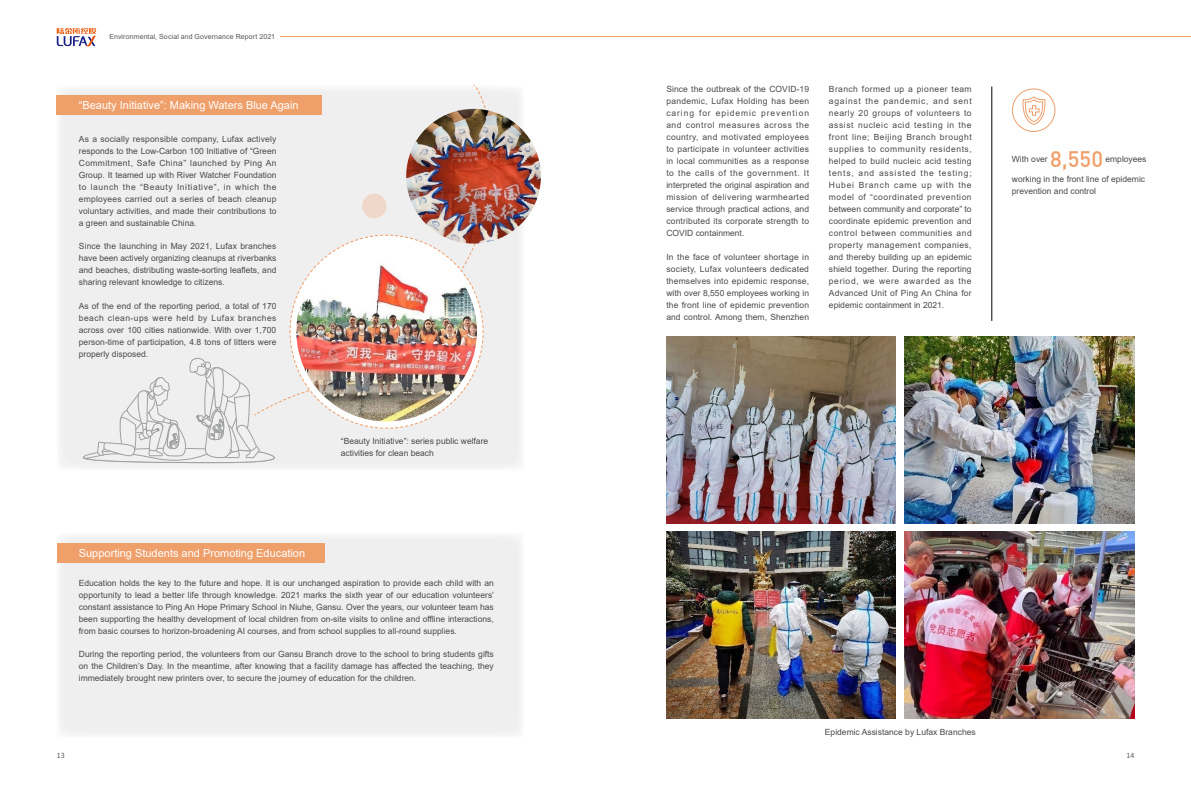
<style>
.page{position:relative;width:1191px;height:808px;background:#fff}
.page>*{position:absolute;margin:0;border:0;box-sizing:border-box;transform-origin:0 0}
.t1{font:500 22px "DIN";color:#ef9f6a}
.t2{font:11px "Arial";color:#fff}
.t3{font:8.5px/12px "Arial";color:#4c4948;text-align:justify}
.t4{font:7px "Arial";letter-spacing:.015em;color:#595757}
.t5{font:7px "Source Han Sans CN";color:#595757}
</style>
<div class="page">
<hr style="left:280px;top:36px;width:911px;height:1px;background:#f09e6b">
<svg style="left:57px;top:28px;width:39px;height:19px"></svg>
<svg style="left:57px;top:89px;width:467px;height:378px;fill:#efefef"></svg>
<div style="left:57px;top:536px;width:464px;height:198px;background:#efefef"></div>
<div style="left:57px;top:96px;width:265px;height:19px;background:#ef9f6a"></div>
<div style="left:57px;top:544px;width:268px;height:19px;background:#ef9f6a"></div>
<img style="left:666px;top:336px;width:230px;height:187px">
<img style="left:904px;top:336px;width:230px;height:187px">
<img style="left:666px;top:532px;width:230px;height:187px">
<img style="left:904px;top:532px;width:230px;height:187px">
<hr style="left:991px;top:87px;width:1px;height:234px;background:#000">
<svg style="left:83px;top:85px;width:415px;height:382px"></svg>
<img style="left:296px;top:241px;width:181px;height:180px;border-radius:90px">
<img style="left:406px;top:109px;width:135px;height:135px;border-radius:67px">
<div style="left:1012px;top:88px;width:43px;height:44px;border:1px solid #ef9f6a;border-radius:50%"></div>
<svg style="left:1020px;top:88px;width:26px;height:37px"></svg>
<p class="t4" style="left:109px;top:32px;width:167px">Environmental, Social and Governance Report 2021</p>
<p class="t2" style="left:79px;top:97px;width:221px">“Beauty Initiative”: Making Waters Blue Again</p>
<p class="t3" style="left:79px;top:133px;width:199px">As a socially responsible company, Lufax actively responds to the Low-Carbon 100 Initiative of “Green Commitment, Safe China” launched by Ping An Group. It teamed up with River Watcher Foundation to launch the “Beauty Initiative”, in which the employees carried out a series of beach cleanup voluntary activities, and made their contributions to a green and sustainable China.</p>
<p class="t3" style="left:79px;top:240px;width:199px">Since the launching in May 2021, Lufax branches have been actively organizing cleanups at riverbanks and beaches, distributing waste-sorting leaflets, and sharing relevant knowledge to citizens.</p>
<p class="t3" style="left:79px;top:300px;width:199px">As of the end of the reporting period, a total of 170 beach clean-ups were held by Lufax branches across over 100 cities nationwide. With over 1,700 person-time of participation, 4.8 tons of litters were properly disposed.</p>
<p class="t3" style="left:341px;top:435px;width:149px">“Beauty Initiative”: series public welfare activities for clean beach</p>
<p class="t2" style="left:79px;top:545px;width:228px">Supporting Students and Promoting Education</p>
<p class="t3" style="left:79px;top:576px;width:417px">Education holds the key to the future and hope. It is our unchanged aspiration to provide each child with an opportunity to lead a better life through knowledge. 2021 marks the sixth year of our education volunteers’ constant assistance to Ping An Hope Primary School in Niuhe, Gansu. Over the years, our volunteer team has been supporting the healthy development of local children from on-site visits to online and offline interactions, from basic courses to horizon-broadening AI courses, and from school supplies to all-round supplies.</p>
<p class="t3" style="left:79px;top:648px;width:416px">During the reporting period, the volunteers from our Gansu Branch drove to the school to bring students gifts on the Children’s Day. In the meantime, after knowing that a facility damage has affected the teaching, they immediately brought new printers over, to secure the journey of education for the children.</p>
<p class="t3" style="left:666px;top:83px;width:144px">Since the outbreak of the COVID-19 pandemic, Lufax Holding has been caring for epidemic prevention and control measures across the country, and motivated employees to participate in volunteer activities in local communities as a response to the calls of the government. It interpreted the original aspiration and mission of delivering warmhearted service through practical actions, and contributed its corporate strength to COVID containment.</p>
<p class="t3" style="left:666px;top:251px;width:144px">In the face of volunteer shortage in society, Lufax volunteers dedicated themselves into epidemic response, with over 8,550 employees working in the front line of epidemic prevention and control. Among them, Shenzhen</p>
<p class="t3" style="left:829px;top:83px;width:144px">Branch formed up a pioneer team against the pandemic, and sent nearly 20 groups of volunteers to assist nucleic acid testing in the front line; Beijing Branch brought supplies to community residents, helped to build nucleic acid testing tents, and assisted the testing; Hubei Branch came up with the model of “coordinated prevention between community and corporate” to coordinate epidemic prevention and control between communities and property management companies, and thereby building up an epidemic shield together. During the reporting period, we were awarded as the Advanced Unit of Ping An China for epidemic containment in 2021.</p>
<p class="t3" style="left:1012px;top:153px;width:37px">With over</p>
<h1 class="t1" style="left:1050px;top:145px;width:54px">8,550</h1>
<p class="t3" style="left:1105px;top:153px;width:43px">employees</p>
<p class="t3" style="left:1012px;top:173px;width:135px">working in the front line of epidemic prevention and control</p>
<p class="t3" style="left:825px;top:726px;width:152px">Epidemic Assistance by Lufax Branches</p>
<p class="t5" style="left:57px;top:752px;width:10px">13</p>
<p class="t5" style="left:1126px;top:752px;width:9px">14</p>
</div>
